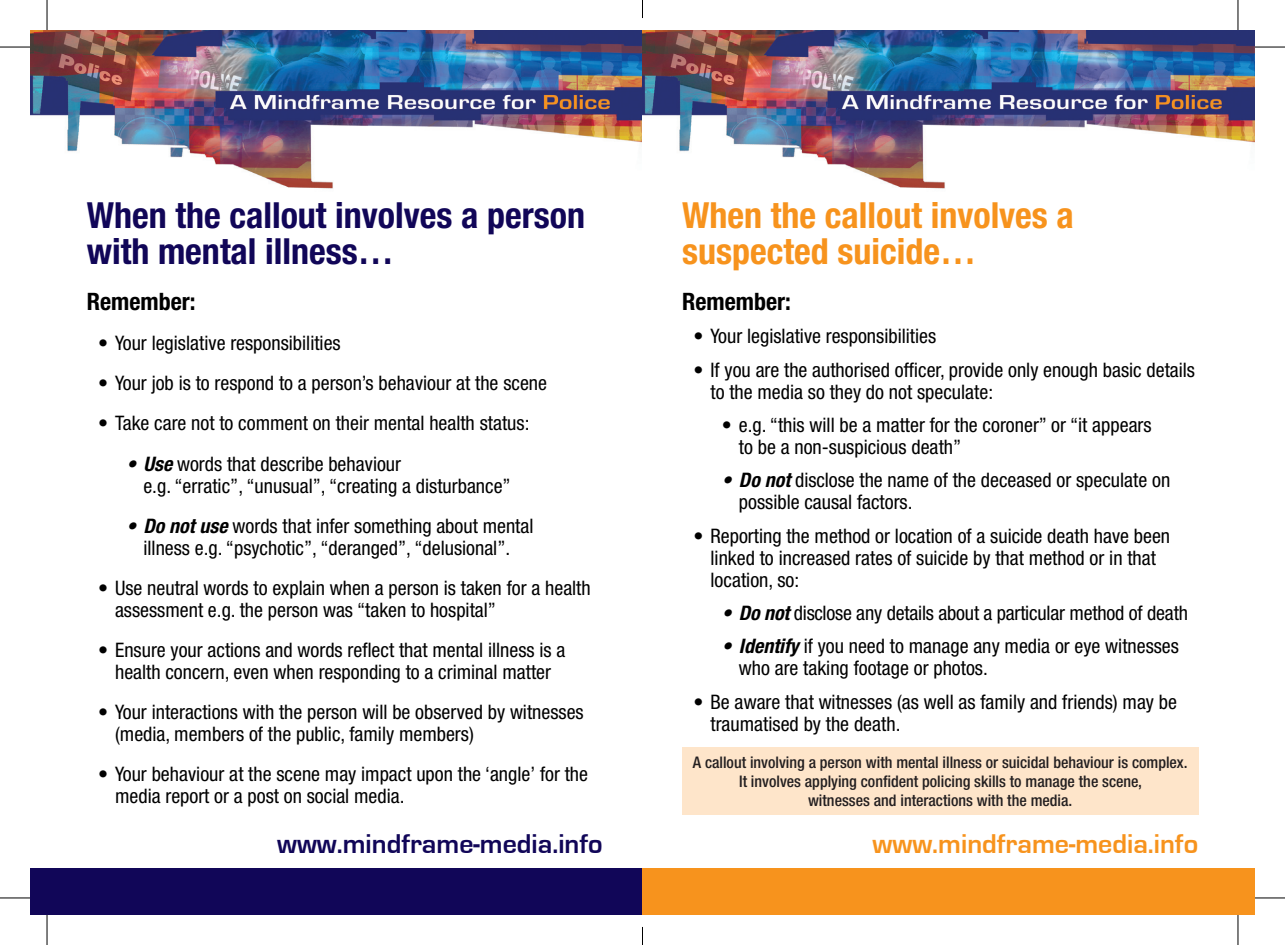
<style>
.page{position:relative;width:1285px;height:945px;background:#fff}
.page>*{position:absolute;margin:0;border:0;box-sizing:border-box;transform-origin:0 0}
.t1{font:700 condensed 36px/36px "Helvetica Neue";color:#110658}
.t2{font:700 condensed 36px/36px "Helvetica Neue";color:#f7931d}
.t3{font:700 28px "Eurostile";color:#110658}
.t4{font:700 28px "Eurostile";color:#f7931d}
.t5{font:700 condensed 24px "Helvetica Neue";color:#000}
.t6{font:condensed 20px/22px "Helvetica Neue";color:#000}
.t7{font:500 condensed 16px/19.2px "Helvetica Neue";color:#231f20;text-align:center}
.s1{font-weight:700;font-style:italic}
</style>
<div class="page">
<img style="left:30px;top:30px;width:1225px;height:159px">
<div style="left:30px;top:868px;width:612px;height:46px;background:#110658"></div>
<div style="left:642px;top:868px;width:613px;height:46px;background:#f7931d"></div>
<div style="left:682px;top:746px;width:516px;height:68px;background:#fee5ca"></div>
<hr style="left:0;top:47px;width:30px;height:1px;background:#000">
<hr style="left:1255px;top:47px;width:30px;height:1px;background:#000">
<hr style="left:0;top:897px;width:30px;height:1px;background:#000">
<hr style="left:1255px;top:897px;width:30px;height:1px;background:#000">
<hr style="left:47px;top:0;width:1px;height:30px;background:#000">
<hr style="left:47px;top:914px;width:1px;height:30px;background:#000">
<hr style="left:1237px;top:0;width:1px;height:30px;background:#000">
<hr style="left:1237px;top:914px;width:1px;height:30px;background:#000">
<svg style="left:642px;top:0;width:1px;height:18px"></svg>
<svg style="left:642px;top:927px;width:1px;height:17px"></svg>
<p class="t1" style="left:87px;top:197px;width:500px">When the callout involves a person with mental illness…</p>
<p class="t2" style="left:682px;top:197px;width:393px">When the callout involves a suspected suicide…</p>
<p class="t5" style="left:87px;top:287px;width:110px">Remember:</p>
<p class="t6" style="left:98px;top:332px;width:244px">• Your legislative responsibilities</p>
<p class="t6" style="left:98px;top:372px;width:450px">• Your job is to respond to a person’s behaviour at the scene</p>
<p class="t6" style="left:98px;top:412px;width:433px">• Take care not to comment on their mental health status:</p>
<p class="t6" style="left:143px;top:452px;width:369px;text-indent:-17px"><span class="s1">• Use</span> words that describe behaviour<br>e.g. “erratic”, “unusual”, “creating a disturbance”</p>
<p class="t6" style="left:126px;top:514px;width:408px;text-align:center"><span class="s1">• Do not use</span> words that infer something about mental illness e.g. “psychotic”, “deranged”, “delusional”.</p>
<p class="t6" style="left:115px;top:576px;width:477px;text-indent:-17px">• Use neutral words to explain when a person is taken for a health assessment e.g. the person was “taken to hospital”</p>
<p class="t6" style="left:98px;top:638px;width:469px;text-align:center">• Ensure your actions and words reflect that mental illness is a health concern, even when responding to a criminal matter</p>
<p class="t6" style="left:115px;top:701px;width:470px;text-indent:-17px">• Your interactions with the person will be observed by witnesses (media, members of the public, family members)</p>
<p class="t6" style="left:115px;top:763px;width:474px;text-indent:-17px">• Your behaviour at the scene may impact upon the ‘angle’ for the media report or a post on social media.</p>
<p class="t5" style="left:682px;top:287px;width:110px">Remember:</p>
<p class="t6" style="left:693px;top:325px;width:244px">• Your legislative responsibilities</p>
<p class="t6" style="left:710px;top:358px;width:486px;text-indent:-17px">• If you are the authorised officer, provide only enough basic details to the media so they do not speculate:</p>
<p class="t6" style="left:739px;top:414px;width:414px;text-indent:-17px">• e.g. “this will be a matter for the coroner” or “it appears to be a non-suspicious death”</p>
<p class="t6" style="left:739px;top:469px;width:433px;text-indent:-17px"><span class="s1">• Do not</span> disclose the name of the deceased or speculate on possible causal factors.</p>
<p class="t6" style="left:710px;top:524px;width:461px;text-indent:-17px">• Reporting the method or location of a suicide death have been linked to increased rates of suicide by that method or in that location, so:</p>
<p class="t6" style="left:722px;top:602px;width:467px"><span class="s1">• Do not</span> disclose any details about a particular method of death</p>
<p class="t6" style="left:739px;top:635px;width:441px;text-indent:-17px"><span class="s1">• Identify</span> if you need to manage any media or eye witnesses who are taking footage or photos.</p>
<p class="t6" style="left:710px;top:690px;width:468px;text-indent:-17px">• Be aware that witnesses (as well as family and friends) may be traumatised by the death.</p>
<p class="t7" style="left:693px;top:752px;width:496px">A callout involving a person with mental illness or suicidal behaviour is complex.<br>It involves applying confident policing skills to manage the scene,<br>witnesses and interactions with the media.</p>
<p class="t3" style="left:277px;top:828px;width:327px">www.mindframe-media.info</p>
<p class="t4" style="left:872px;top:828px;width:327px">www.mindframe-media.info</p>
</div>
